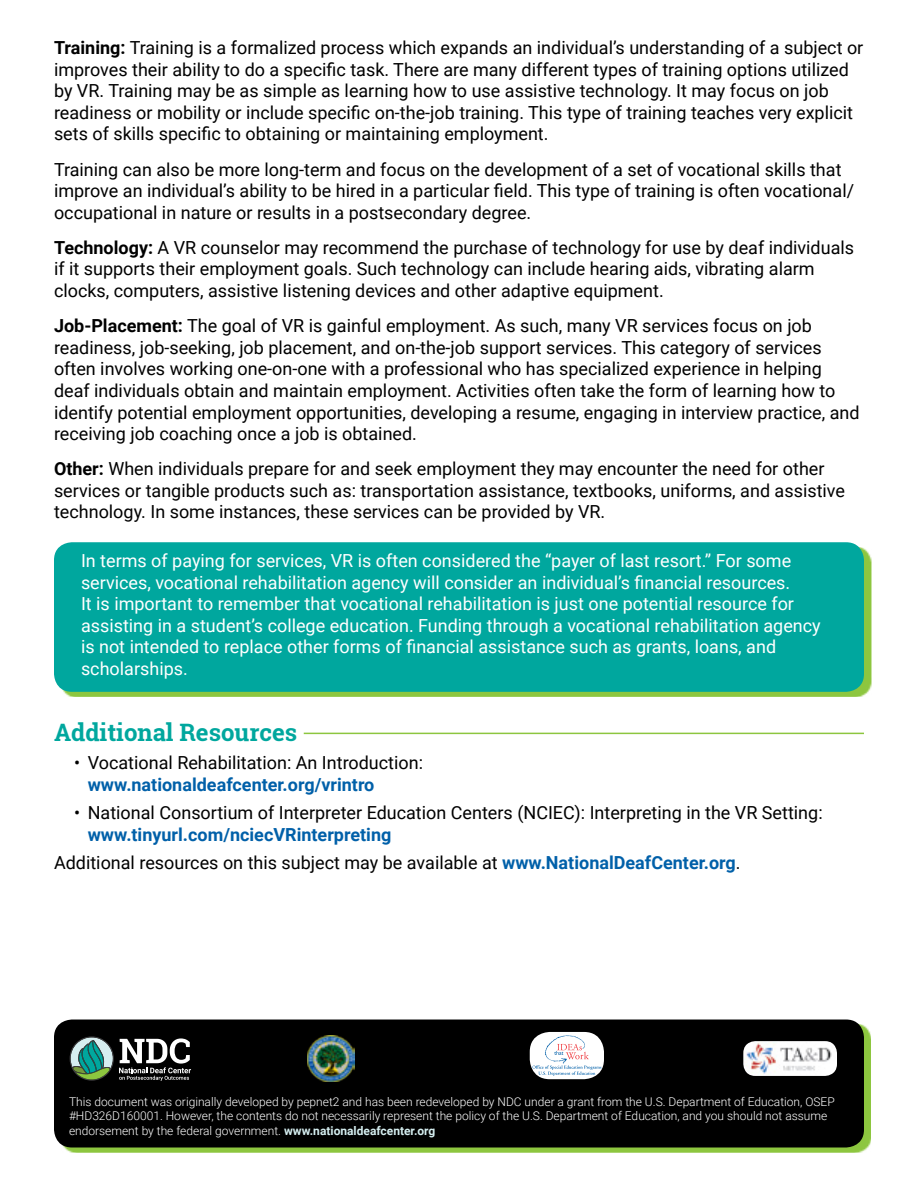
<style>
.page{position:relative;width:918px;height:1188px;background:#fff}
.page>*{position:absolute;margin:0;border:0;box-sizing:border-box;transform-origin:0 0}
.t1{font:700 24px "Roboto Slab";color:#00a79e}
.t2{font:18px/21.6px "Roboto";color:#000}
.t3{font:18px/21.6px "Roboto";color:#fff}
.t4{font:700 18px/28.3px "Roboto";color:#0060a9}
.t5{font:300 12px/14.4px "Roboto";color:#fff}
.s1{font-weight:700}
.s2{font-weight:400;color:#000}
.s3{font-weight:700;color:#d5eef0}
</style>
<div class="page">
<div style="left:61px;top:1024px;width:810px;height:129px;background:#8dc63f"></div>
<div style="left:54px;top:1020px;width:810px;height:128px;background:#000;border-radius:18px"></div>
<svg style="left:70px;top:1036px;width:121px;height:45px"></svg>
<div style="left:530px;top:1032px;width:74px;height:47px;background:#fff;border-radius:20px"></div>
<svg style="left:532px;top:1035px;width:69px;height:41px"></svg>
<img style="left:743px;top:1041px;width:94px;height:35px">
<img style="left:308px;top:1035px;width:46px;height:47px">
<hr style="left:304px;top:733px;width:560px;height:1px;background:#8dc63f">
<div style="left:61px;top:547px;width:811px;height:150px;background:#8dc63f"></div>
<div style="left:54px;top:542px;width:810px;height:150px;background:#00a79e;border-radius:18px"></div>
<p class="t2" style="left:54px;top:36px;width:811px"><span class="s1">Training:</span> Training is a formalized process which expands an individual’s understanding of a subject or improves their ability to do a specific task. There are many different types of training options utilized by VR. Training may be as simple as learning how to use assistive technology. It may focus on job readiness or mobility or include specific on-the-job training. This type of training teaches very explicit sets of skills specific to obtaining or maintaining employment.</p>
<p class="t2" style="left:54px;top:158px;width:802px">Training can also be more long-term and focus on the development of a set of vocational skills that improve an individual’s ability to be hired in a particular field. This type of training is often vocational/ occupational in nature or results in a postsecondary degree.</p>
<p class="t2" style="left:54px;top:236px;width:802px"><span class="s1">Technology:</span> A VR counselor may recommend the purchase of technology for use by deaf individuals if it supports their employment goals. Such technology can include hearing aids, vibrating alarm clocks, computers, assistive listening devices and other adaptive equipment.</p>
<p class="t2" style="left:54px;top:314px;width:807px"><span class="s1">Job-Placement:</span> The goal of VR is gainful employment. As such, many VR services focus on job readiness, job-seeking, job placement, and on-the-job support services. This category of services often involves working one-on-one with a professional who has specialized experience in helping deaf individuals obtain and maintain employment. Activities often take the form of learning how to identify potential employment opportunities, developing a resume, engaging in interview practice, and receiving job coaching once a job is obtained.</p>
<p class="t2" style="left:54px;top:457px;width:792px"><span class="s1">Other:</span> When individuals prepare for and seek employment they may encounter the need for other services or tangible products such as: transportation assistance, textbooks, uniforms, and assistive technology. In some instances, these services can be provided by VR.</p>
<p class="t3" style="left:81px;top:549px;width:741px">In terms of paying for services, VR is often considered the “payer of last resort.” For some services, vocational rehabilitation agency will consider an individual’s financial resources.<br>It is important to remember that vocational rehabilitation is just one potential resource for assisting in a student’s college education. Funding through a vocational rehabilitation agency is not intended to replace other forms of financial assistance such as grants, loans, and scholarships.</p>
<h1 class="t1" style="left:54px;top:716px;width:245px">Additional Resources</h1>
<p class="t2" style="left:74px;top:751px;width:350px">• Vocational Rehabilitation: An Introduction:</p>
<p class="t4" style="left:88px;top:770px;width:288px">www.nationaldeafcenter.org/vrintro</p>
<p class="t2" style="left:74px;top:801px;width:750px">• National Consortium of Interpreter Education Centers (NCIEC): Interpreting in the VR Setting:</p>
<p class="t4" style="left:54px;top:820px;width:688px;text-indent:34px">www.tinyurl.com/nciecVRinterpreting<br><span class="s2">Additional resources on this subject may be available at</span> www.NationalDeafCenter.org<span class="s2">.</span></p>
<p class="t5" style="left:69px;top:1094px;width:767px">This document was originally developed by pepnet2 and has been redeveloped by NDC under a grant from the U.S. Department of Education, OSEP #HD326D160001. However, the contents do not necessarily represent the policy of the U.S. Department of Education, and you should not assume endorsement by the federal government. <span class="s3">www.nationaldeafcenter.org</span></p>
</div>
